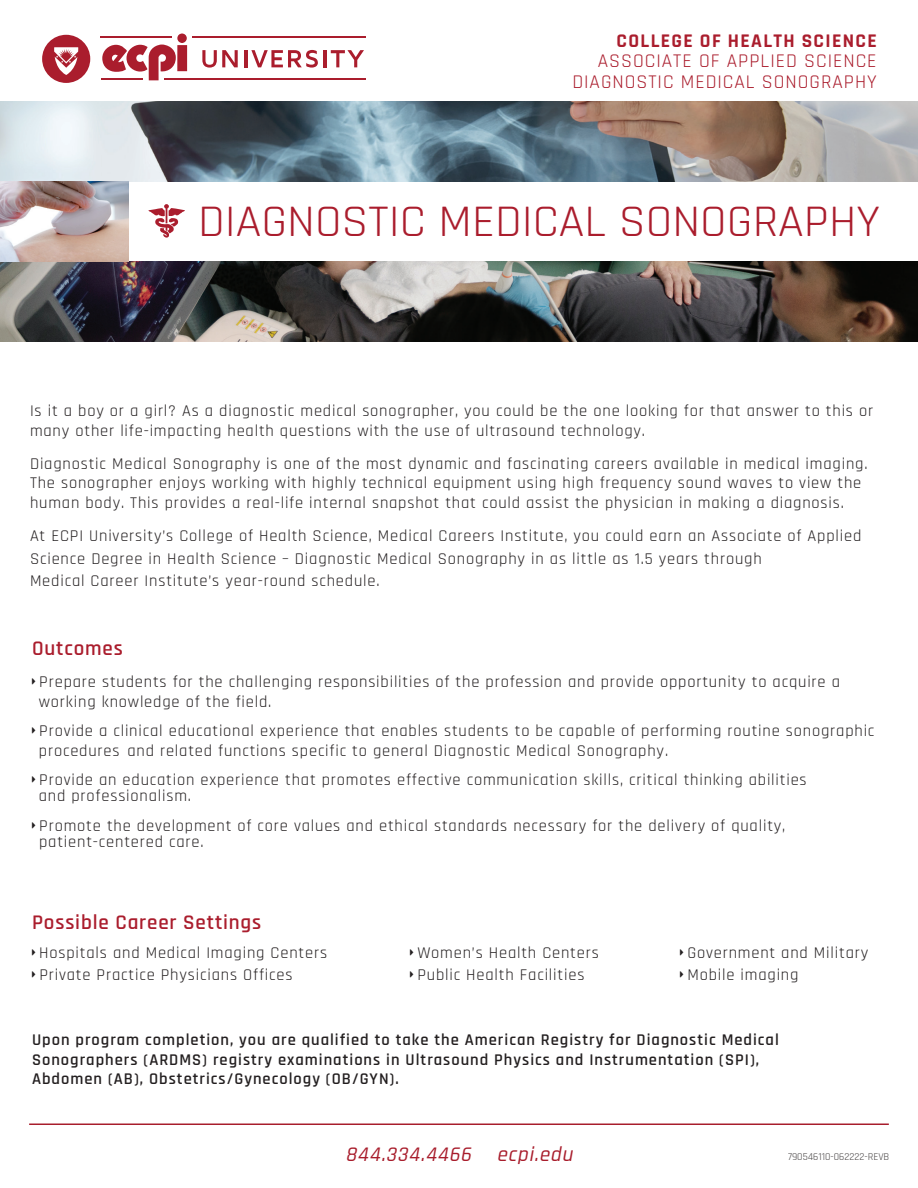
<style>
.page{position:relative;width:918px;height:1188px;background:#fff}
.page>*{position:absolute;margin:0;border:0;box-sizing:border-box;transform-origin:0 0}
.t1{font:45.6px "Rajdhani";color:#aa1d2d;scale:1.05 1}
.t2{font:600 21px "Rajdhani";letter-spacing:.04em;color:#aa1d2d}
.t3{font:italic 500 21px "Rajdhani";color:#a81d2c}
.t4{font:19.5px/20.4px "Rajdhani";letter-spacing:.05em;color:#aa1d2d;text-align:right}
.t5{font:700 19.5px "Rajdhani";letter-spacing:.07em;color:#aa1d2d}
.t6{font:16.5px/19.8px "Rajdhani";letter-spacing:.05em;color:#231f20}
.t7{font:600 16.5px/19.8px "Rajdhani";letter-spacing:.06em;color:#231f20}
.t8{font:10.5px "Rajdhani";color:#231f20}
</style>
<div class="page">
<img style="left:0;top:102px;width:918px;height:80px">
<img style="left:0;top:261px;width:918px;height:80px">
<img style="left:0;top:182px;width:129px;height:79px">
<svg style="left:148px;top:204px;width:37px;height:34px"></svg>
<svg style="left:42px;top:35px;width:48px;height:48px"></svg>
<svg style="left:202px;top:50px;width:36px;height:18px"></svg>
<hr style="left:244px;top:50px;width:3px;height:17px;background:#aa1d2d">
<svg style="left:251px;top:50px;width:67px;height:18px"></svg>
<hr style="left:323px;top:50px;width:3px;height:17px;background:#aa1d2d">
<svg style="left:331px;top:50px;width:33px;height:17px"></svg>
<hr style="left:192px;top:36px;width:173px;height:2px;background:#aa1d2d">
<hr style="left:101px;top:36px;width:71px;height:2px;background:#aa1d2d">
<hr style="left:164px;top:78px;width:201px;height:2px;background:#aa1d2d">
<hr style="left:101px;top:78px;width:41px;height:2px;background:#aa1d2d">
<div style="left:177px;top:34px;width:10px;height:9px;background:#aa1d2d;border-radius:50%"></div>
<div style="left:177px;top:45px;width:10px;height:26px;background:#aa1d2d"></div>
<svg style="left:102px;top:45px;width:74px;height:35px"></svg>
<hr style="left:29px;top:1124px;width:860px;height:1px;background:#a81d2c">
<p class="t5" style="left:617px;top:29px;width:262px">COLLEGE OF HEALTH SCIENCE</p>
<p class="t4" style="left:572px;top:51px;width:306px">ASSOCIATE OF APPLIED SCIENCE<br>DIAGNOSTIC MEDICAL SONOGRAPHY</p>
<h1 class="t1" style="left:198px;top:195px;width:651px">DIAGNOSTIC MEDICAL SONOGRAPHY</h1>
<p class="t6" style="left:30px;top:401px;width:845px">Is it a boy or a girl? As a diagnostic medical sonographer, you could be the one looking for that answer to this or many other life-impacting health questions with the use of ultrasound technology.</p>
<p class="t6" style="left:30px;top:454px;width:839px">Diagnostic Medical Sonography is one of the most dynamic and fascinating careers available in medical imaging.<br>The sonographer enjoys working with highly technical equipment using high frequency sound waves to view the human body. This provides a real-life internal snapshot that could assist the physician in making a diagnosis.</p>
<p class="t6" style="left:30px;top:525px;width:833px;line-height:22.5px">At ECPI University’s College of Health Science, Medical Careers Institute, you could earn an Associate of Applied<br>Science Degree in Health Science – Diagnostic Medical Sonography in as little as 1.5 years through<br>Medical Career Institute’s year-round schedule.</p>
<p class="t2" style="left:32px;top:636px;width:92px">Outcomes</p>
<p class="t6" style="left:39px;top:673px;width:803px">Prepare students for the challenging responsibilities of the profession and provide opportunity to acquire a working knowledge of the field.</p>
<p class="t6" style="left:39px;top:722px;width:837px">Provide a clinical educational experience that enables students to be capable of performing routine sonographic procedures and related functions specific to general Diagnostic Medical Sonography.</p>
<p class="t6" style="left:39px;top:772px;width:769px;line-height:16.5px">Provide an education experience that promotes effective communication skills, critical thinking abilities and professionalism.</p>
<p class="t6" style="left:39px;top:818px;width:748px;line-height:16.5px">Promote the development of core values and ethical standards necessary for the delivery of quality, patient-centered care.</p>
<p class="t2" style="left:32px;top:909px;width:231px">Possible Career Settings</p>
<p class="t6" style="left:39px;top:943px;width:289px">Hospitals and Medical Imaging Centers</p>
<p class="t6" style="left:417px;top:943px;width:183px">Women’s Health Centers</p>
<p class="t6" style="left:687px;top:943px;width:183px">Government and Military</p>
<p class="t6" style="left:39px;top:965px;width:255px">Private Practice Physicians Offices</p>
<p class="t6" style="left:417px;top:965px;width:169px">Public Health Facilities</p>
<p class="t6" style="left:687px;top:965px;width:113px">Mobile imaging</p>
<p class="t7" style="left:32px;top:1030px;width:748px">Upon program completion, you are qualified to take the American Registry for Diagnostic Medical<br>Sonographers (ARDMS) registry examinations in Ultrasound Physics and Instrumentation (SPI),<br>Abdomen (AB), Obstetrics/Gynecology (OB/GYN).</p>
<p class="t3" style="left:345px;top:1142px;width:233px">844.334.4466 ecpi.edu</p>
<p class="t8" style="left:788px;top:1151px;width:103px">790546110-062222-REVB</p>
</div>
